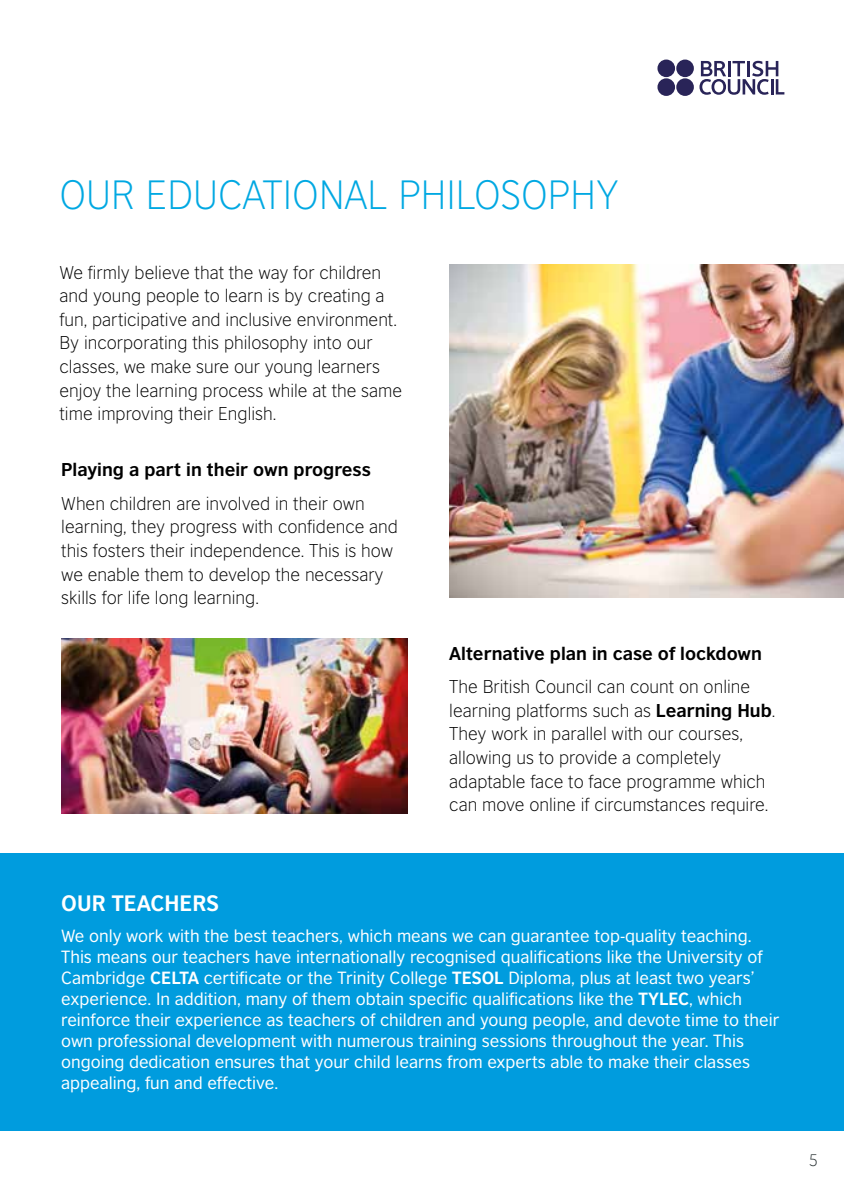
<style>
.page{position:relative;width:844px;height:1191px;background:#fff}
.page>*{position:absolute;margin:0;border:0;box-sizing:border-box;transform-origin:0 0}
.t1{font:300 38.5px "British Council Sans";color:#00a8e2}
.t2{font:700 21px "British Council Sans";color:#fff}
.t3{font:300 17.5px/23.6px "British Council Sans";color:#000}
.t4{font:700 17.5px "British Council Sans";color:#000}
.t5{font:16.62px/21px "British Council Sans";color:#fff}
.t6{font:300 15.75px "British Council Sans";color:#30383a}
.s1{font-weight:700}
</style>
<div class="page">
<svg style="left:699px;top:61px;width:85px;height:34px"></svg>
<div style="left:657px;top:60px;width:18px;height:17px;background:#292458;border-radius:50%"></div>
<div style="left:676px;top:60px;width:17px;height:17px;background:#292458;border-radius:50%"></div>
<div style="left:657px;top:78px;width:18px;height:18px;background:#292458;border-radius:50%"></div>
<div style="left:676px;top:78px;width:17px;height:18px;background:#292458;border-radius:50%"></div>
<div style="left:0;top:853px;width:843px;height:278px;background:#009cde"></div>
<img style="left:449px;top:265px;width:394px;height:332px">
<img style="left:61px;top:639px;width:346px;height:175px">
<h1 class="t1" style="left:60px;top:173px;width:561px">OUR EDUCATIONAL PHILOSOPHY</h1>
<p class="t3" style="left:60px;top:260px;width:344px">We firmly believe that the way for children and young people to learn is by creating a fun, participative and inclusive environment.<br>By incorporating this philosophy into our classes, we make sure our young learners enjoy the learning process while at the same time improving their English.</p>
<p class="t4" style="left:61px;top:459px;width:311px">Playing a part in their own progress</p>
<p class="t3" style="left:61px;top:491px;width:338px">When children are involved in their own learning, they progress with confidence and this fosters their independence. This is how we enable them to develop the necessary skills for life long learning.</p>
<p class="t4" style="left:449px;top:642px;width:314px">Alternative plan in case of lockdown</p>
<p class="t3" style="left:449px;top:675px;width:327px">The British Council can count on online learning platforms such as <span class="s1">Learning Hub</span>.<br>They work in parallel with our courses, allowing us to provide a completely adaptable face to face programme which can move online if circumstances require.</p>
<p class="t2" style="left:61px;top:890px;width:159px">OUR TEACHERS</p>
<p class="t5" style="left:61px;top:925px;width:719px">We only work with the best teachers, which means we can guarantee top-quality teaching.<br>This means our teachers have internationally recognised qualifications like the University of Cambridge <span class="s1">CELTA</span> certificate or the Trinity College <span class="s1">TESOL</span> Diploma, plus at least two years’ experience. In addition, many of them obtain specific qualifications like the <span class="s1">TYLEC</span>, which reinforce their experience as teachers of children and young people, and devote time to their own professional development with numerous training sessions throughout the year. This ongoing dedication ensures that your child learns from experts able to make their classes appealing, fun and effective.</p>
<p class="t6" style="left:808px;top:1151px;width:11px">5</p>
</div>
